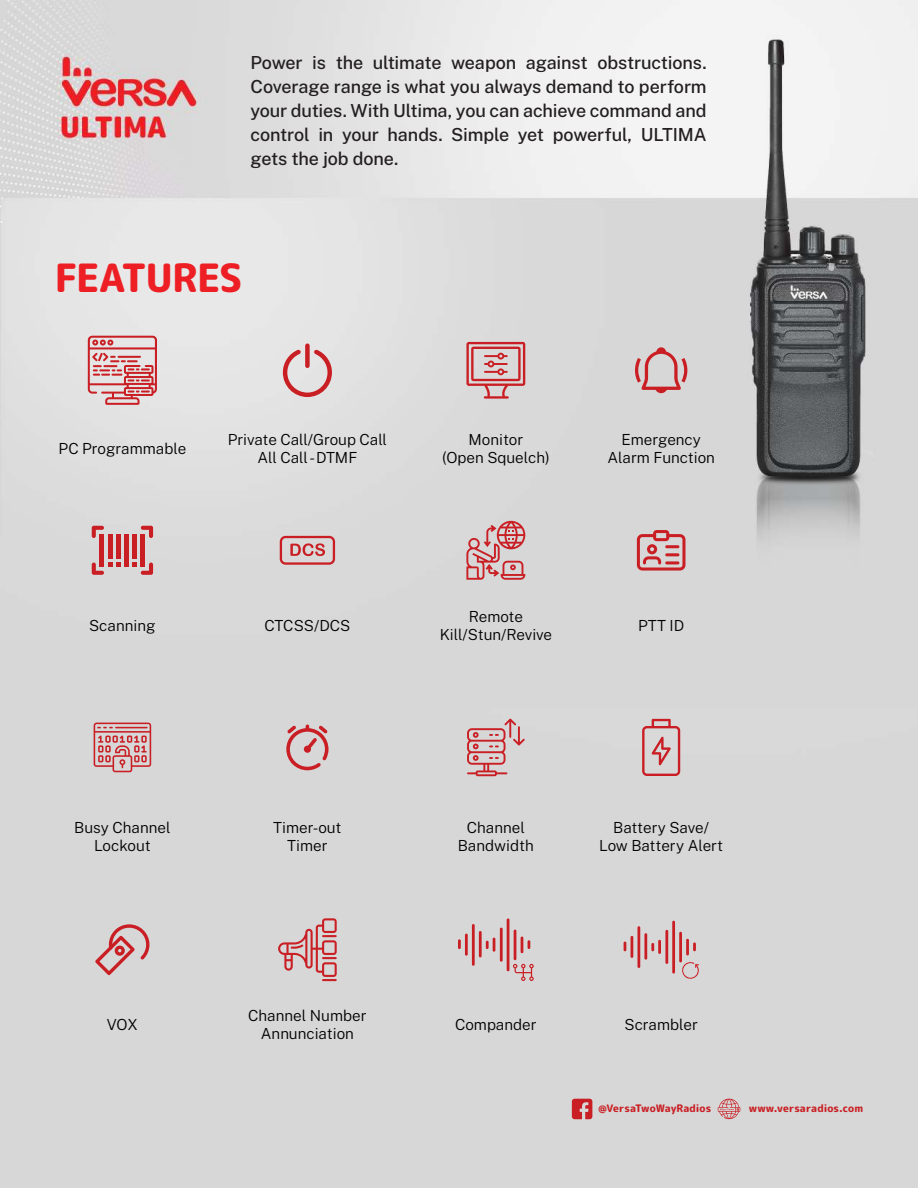
<style>
.page{position:relative;width:918px;height:1188px;background:#fff}
.page>*{position:absolute;margin:0;border:0;box-sizing:border-box;transform-origin:0 0}
.t1{font:800 39px "Rounded Mplus 1 c";letter-spacing:-.035em;color:#ed1f24}
.t2{font:500 18px/24px "Public Sans";letter-spacing:-.005em;color:#231f20;text-align:justify}
.t3{font:300 15.3px/18.3px "Public Sans";color:#000;text-align:center}
.t4{font:800 10.35px "Rounded Mplus 1 c";letter-spacing:.005em;color:#c91f24}
</style>
<div class="page">
<img style="left:0;top:0;width:918px;height:1188px">
<svg style="left:572px;top:1099px;width:20px;height:20px"></svg>
<svg style="left:718px;top:1099px;width:22px;height:20px"></svg>
<svg style="left:283px;top:349px;width:49px;height:48px;background:#ddb3b4"></svg>
<div style="left:305px;top:343px;width:5px;height:25px;background:#c91f24;border-radius:2px"></div>
<svg style="left:286px;top:725px;width:43px;height:45px;background:#d2a1a2"></svg>
<svg style="left:635px;top:347px;width:52px;height:46px;background:#d3a7a8"></svg>
<svg style="left:280px;top:536px;width:55px;height:29px;background:#d39a9b"></svg>
<svg style="left:92px;top:526px;width:12px;height:12px"></svg>
<svg style="left:141px;top:526px;width:12px;height:12px"></svg>
<hr style="left:100px;top:534px;width:4px;height:33px;background:#c91f24">
<hr style="left:108px;top:534px;width:4px;height:24px;background:#c91f24">
<hr style="left:116px;top:534px;width:4px;height:24px;background:#c91f24">
<div style="left:124px;top:534px;width:5px;height:33px;background:#c91f24"></div>
<hr style="left:133px;top:534px;width:4px;height:24px;background:#c91f24">
<hr style="left:141px;top:534px;width:4px;height:33px;background:#c91f24">
<svg style="left:92px;top:563px;width:28px;height:12px"></svg>
<svg style="left:133px;top:563px;width:20px;height:12px"></svg>
<svg style="left:88px;top:336px;width:69px;height:69px;background:#da9fa1"></svg>
<svg style="left:466px;top:342px;width:59px;height:57px;background:#d49c9d"></svg>
<svg style="left:94px;top:723px;width:57px;height:49px;background:#d2999a"></svg>
<svg style="left:467px;top:719px;width:58px;height:57px;background:#d3acae"></svg>
<svg style="left:642px;top:719px;width:38px;height:57px;background:#d3a4a6"></svg>
<svg style="left:513px;top:964px;width:21px;height:17px"></svg>
<svg style="left:458px;top:939px;width:3px;height:10px"></svg>
<hr style="left:465px;top:934px;width:3px;height:22px;background:#c91f24">
<hr style="left:472px;top:924px;width:3px;height:42px;background:#c91f24">
<hr style="left:479px;top:931px;width:3px;height:26px;background:#c91f24">
<hr style="left:500px;top:928px;width:3px;height:34px;background:#c91f24">
<hr style="left:514px;top:930px;width:2px;height:30px;background:#c91f24">
<hr style="left:507px;top:918px;width:2px;height:53px;background:#c91f24">
<svg style="left:521px;top:937px;width:9px;height:16px"></svg>
<svg style="left:486px;top:938px;width:9px;height:14px"></svg>
<svg style="left:681px;top:961px;width:18px;height:19px"></svg>
<svg style="left:624px;top:942px;width:2px;height:9px"></svg>
<hr style="left:631px;top:936px;width:2px;height:22px;background:#c91f24">
<hr style="left:637px;top:926px;width:3px;height:42px;background:#c91f24">
<hr style="left:644px;top:933px;width:3px;height:27px;background:#c91f24">
<hr style="left:665px;top:930px;width:3px;height:34px;background:#c91f24">
<hr style="left:679px;top:932px;width:3px;height:30px;background:#c91f24">
<hr style="left:686px;top:939px;width:3px;height:16px;background:#c91f24">
<hr style="left:672px;top:921px;width:3px;height:53px;background:#c91f24">
<svg style="left:651px;top:943px;width:3px;height:8px"></svg>
<svg style="left:693px;top:942px;width:3px;height:9px"></svg>
<hr style="left:658px;top:940px;width:3px;height:14px;background:#c91f24">
<svg style="left:637px;top:530px;width:48px;height:41px;background:#d19496"></svg>
<hr style="left:665px;top:545px;width:14px;height:3px;background:#c91f24;border-radius:2px">
<hr style="left:665px;top:553px;width:14px;height:3px;background:#c91f24;border-radius:2px">
<hr style="left:665px;top:561px;width:14px;height:3px;background:#c91f24;border-radius:2px">
<svg style="left:466px;top:521px;width:59px;height:59px;background:#d29d9e"></svg>
<svg style="left:278px;top:918px;width:59px;height:63px;background:#d3a8a9"></svg>
<svg style="left:95px;top:924px;width:54px;height:51px;background:#d3aaab"></svg>
<p class="t2" style="left:251px;top:51px;width:458px">Power is the ultimate weapon against obstructions.<br>Coverage range is what you always demand to perform your duties. With Ultima, you can achieve command and control in your hands. Simple yet powerful, ULTIMA gets the job done.</p>
<h1 class="t1" style="left:55px;top:263px;width:189px">FEATURES</h1>
<p class="t3" style="left:59px;top:440px;width:129px">PC Programmable</p>
<p class="t3" style="left:228px;top:430px;width:161px">Private Call/Group Call<br>All Call -DTMF</p>
<p class="t3" style="left:442px;top:430px;width:109px">Monitor<br>(Open Squelch)</p>
<p class="t3" style="left:607px;top:430px;width:109px">Emergency<br>Alarm Function</p>
<p class="t3" style="left:89px;top:617px;width:68px">Scanning</p>
<p class="t3" style="left:264px;top:617px;width:88px">CTCSS/DCS</p>
<p class="t3" style="left:440px;top:608px;width:114px">Remote<br>Kill/Stun/Revive</p>
<p class="t3" style="left:638px;top:617px;width:48px">PTT ID</p>
<p class="t3" style="left:74px;top:819px;width:98px">Busy Channel<br>Lockout</p>
<p class="t3" style="left:458px;top:819px;width:78px">Channel<br>Bandwidth</p>
<p class="t3" style="left:599px;top:819px;width:126px">Battery Save/<br>Low Battery Alert</p>
<p class="t3" style="left:273px;top:819px;width:70px">Timer-out<br>Timer</p>
<p class="t3" style="left:107px;top:1016px;width:33px">VOX</p>
<p class="t3" style="left:248px;top:1006px;width:120px">Channel Number<br>Annunciation</p>
<p class="t3" style="left:455px;top:1016px;width:83px">Compander</p>
<p class="t3" style="left:624px;top:1016px;width:75px">Scrambler</p>
<p class="t4" style="left:598px;top:1104px;width:114px">@VersaTwoWayRadios</p>
<p class="t4" style="left:749px;top:1104px;width:116px">www.versaradios.com</p>
</div>
